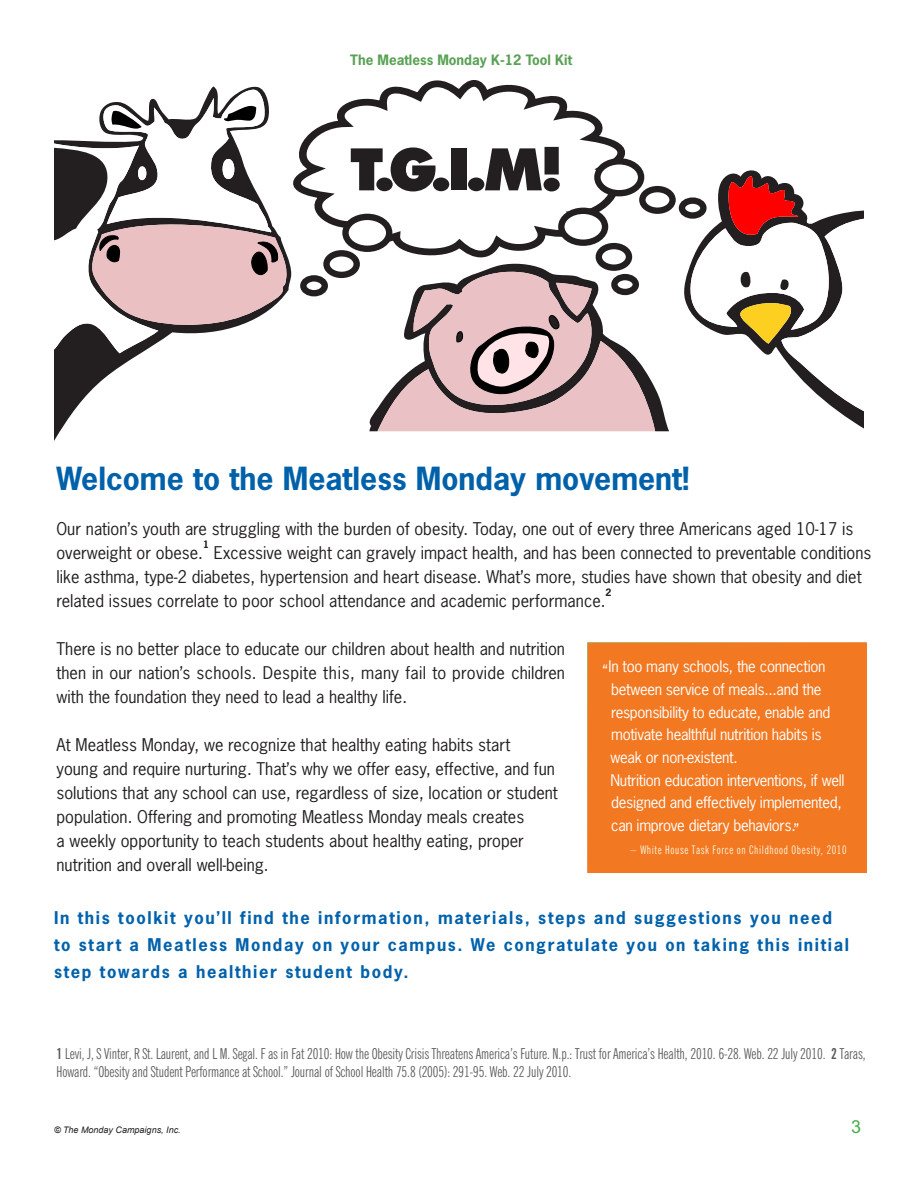
<style>
.page{position:relative;width:918px;height:1188px;background:#fff}
.page>*{position:absolute;margin:0;border:0;box-sizing:border-box;transform-origin:0 0}
.t1{font:900 58.65px "Futura BT";color:#231f20}
.t2{font:700 30px "News Gothic";color:#0061ab}
.t3{font:18px "Arial";color:#40ae49}
.t4{font:16.5px/24px "News Gothic";color:#231f20}
.t5{font:700 16.5px/27px "News Gothic";letter-spacing:.1em;color:#0061ab}
.t6{font:15px/18px "News Gothic Cond Roman";letter-spacing:-.005em;color:#59595c}
.t7{font:15px/22.6px "News Gothic";letter-spacing:-.02em;color:#fff;text-align:center}
.t8{font:700 13.5px "News Gothic";color:#5aa155}
.t9{font:11.85px "News Gothic Cond Roman";letter-spacing:.055em;color:#fffde9}
.t10{font:700 9.6px "News Gothic";color:#231f20}
.t11{font:italic 9px "Arial";color:#231f20}
.s1{font-family:"News Gothic Cond";font-weight:700}
</style>
<div class="page">
<div style="left:587px;top:642px;width:280px;height:231px;background:#f27822"></div>
<svg style="left:369px;top:264px;width:300px;height:167px"></svg>
<svg style="left:377px;top:265px;width:278px;height:166px"></svg>
<svg style="left:684px;top:170px;width:180px;height:259px"></svg>
<svg style="left:687px;top:176px;width:177px;height:244px"></svg>
<svg style="left:54px;top:89px;width:237px;height:335px"></svg>
<svg style="left:288px;top:80px;width:343px;height:178px"></svg>
<svg style="left:346px;top:217px;width:43px;height:32px"></svg>
<div style="left:342px;top:214px;width:50px;height:38px;border:6px solid #231f20;border-radius:50%"></div>
<svg style="left:327px;top:253px;width:30px;height:22px"></svg>
<div style="left:323px;top:250px;width:37px;height:28px;border:6px solid #231f20;border-radius:50%"></div>
<svg style="left:303px;top:278px;width:22px;height:15px"></svg>
<div style="left:300px;top:275px;width:28px;height:21px;border:6px solid #231f20;border-radius:50%"></div>
<svg style="left:561px;top:211px;width:44px;height:32px"></svg>
<div style="left:558px;top:208px;width:50px;height:38px;border:6px solid #231f20;border-radius:50%"></div>
<svg style="left:599px;top:246px;width:30px;height:22px"></svg>
<div style="left:596px;top:243px;width:36px;height:28px;border:6px solid #231f20;border-radius:50%"></div>
<svg style="left:614px;top:277px;width:22px;height:15px"></svg>
<div style="left:611px;top:274px;width:28px;height:21px;border:6px solid #231f20;border-radius:50%"></div>
<svg style="left:597px;top:161px;width:44px;height:32px"></svg>
<div style="left:594px;top:158px;width:50px;height:38px;border:6px solid #231f20;border-radius:50%"></div>
<svg style="left:642px;top:189px;width:31px;height:22px"></svg>
<div style="left:639px;top:186px;width:37px;height:28px;border:6px solid #231f20;border-radius:50%"></div>
<svg style="left:682px;top:201px;width:21px;height:14px"></svg>
<div style="left:679px;top:197px;width:28px;height:22px;border:6px solid #231f20;border-radius:50%"></div>
<p class="t8" style="left:350px;top:51px;width:223px">The Meatless Monday K-12 Tool Kit</p>
<p class="t1" style="left:350px;top:134px;width:214px">T.G.I.M!</p>
<p class="t2" style="left:57px;top:458px;width:635px">Welcome to the Meatless Monday movement!</p>
<p class="t4" style="left:57px;top:516px;width:798px">Our nation’s youth are struggling with the burden of obesity. Today, one out of every three Americans aged 10-17 is overweight or obese.</p>
<p class="t10" style="left:203px;top:538px;width:7px">1</p>
<p class="t4" style="left:57px;top:540px;width:816px;text-indent:157px">Excessive weight can gravely impact health, and has been connected to preventable conditions like asthma, type-2 diabetes, hypertension and heart disease. What’s more, studies have shown that obesity and diet related issues correlate to poor school attendance and academic performance.</p>
<p class="t10" style="left:606px;top:586px;width:7px">2</p>
<p class="t4" style="left:57px;top:636px;width:510px;text-align:justify">There is no better place to educate our children about health and nutrition then in our nation’s schools. Despite this, many fail to provide children with the foundation they need to lead a healthy life.</p>
<p class="t4" style="left:57px;top:732px;width:503px">At Meatless Monday, we recognize that healthy eating habits start<br>young and require nurturing. That’s why we offer easy, effective, and fun solutions that any school can use, regardless of size, location or student population. Offering and promoting Meatless Monday meals creates<br>a weekly opportunity to teach students about healthy eating, proper nutrition and overall well-being.</p>
<p class="t7" style="left:603px;top:655px;width:229px">“In too many schools, the connection between service of meals...and the responsibility to educate, enable and motivate healthful nutrition habits is</p>
<p class="t7" style="left:611px;top:745px;width:129px">weak or non-existent.</p>
<p class="t7" style="left:611px;top:768px;width:235px;text-align:left">Nutrition education interventions, if well designed and effectively implemented, can improve dietary behaviors.”</p>
<p class="t9" style="left:630px;top:842px;width:218px">– White House Task Force on Childhood Obesity, 2010</p>
<p class="t5" style="left:54px;top:904px;width:797px">In this toolkit you’ll find the information, materials, steps and suggestions you need to start a Meatless Monday on your campus. We congratulate you on taking this initial step towards a healthier student body.</p>
<p class="t6" style="left:57px;top:1044px;width:811px"><span class="s1">1</span> Levi, J, S Vinter, R St. Laurent, and L M. Segal. F as in Fat 2010: How the Obesity Crisis Threatens America’s Future. N.p.: Trust for America’s Health, 2010. 6-28. Web. 22 July 2010. <span class="s1">2</span> Taras,<br>Howard. “Obesity and Student Performance at School.” Journal of School Health 75.8 (2005): 291-95. Web. 22 July 2010.</p>
<p class="t11" style="left:54px;top:1124px;width:128px">© The Monday Campaigns, Inc.</p>
<p class="t3" style="left:851px;top:1116px;width:12px">3</p>
</div>
